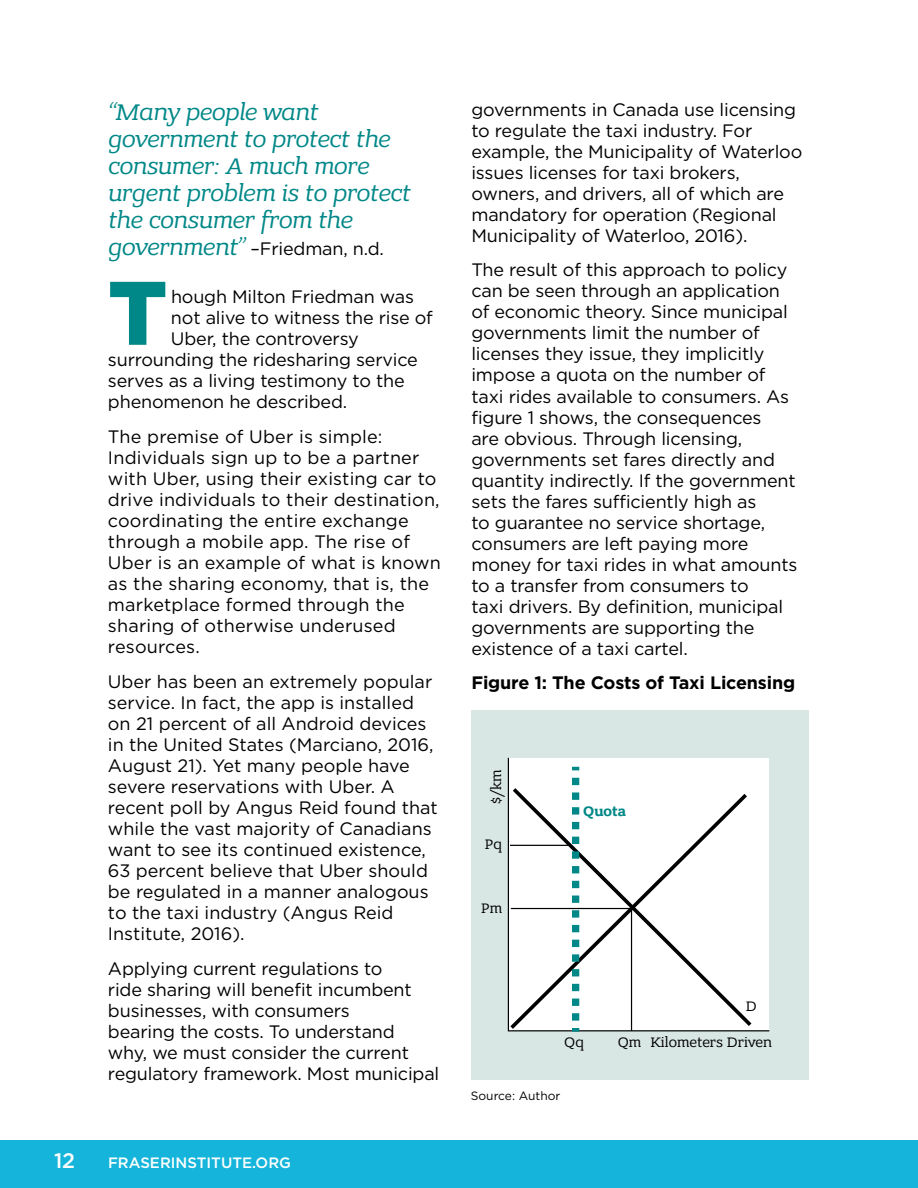
<style>
.page{position:relative;width:918px;height:1188px;background:#fff}
.page>*{position:absolute;margin:0;border:0;box-sizing:border-box;transform-origin:0 0}
.t1{font:900 90px "Gotham";color:#008787}
.t2{font:italic 24px/27px "Bandera Pro";letter-spacing:-.01em;color:#008787}
.t3{font:500 21px "Gotham";color:#fff}
.t4{font:18px/21px "Gotham";letter-spacing:-.01em;color:#000}
.t5{font:18px/21px "Gotham";letter-spacing:.01em;color:#000}
.t6{font:700 18px "Gotham";letter-spacing:-.01em;color:#000}
.t7{font:500 15px "Gotham";color:#fff}
.t8{font:14.55px "Bandera Pro";color:#000}
.t9{font:700 14.55px "Bandera Pro";color:#008787}
.t10{font:12px "Gotham";color:#000}
.s1{font-family:"Bandera Pro";font-style:italic;font-size:24px;color:#008787}
</style>
<div class="page">
<div style="left:0;top:1140px;width:918px;height:48px;background:#15b5db"></div>
<div style="left:471px;top:711px;width:337px;height:369px;background:#d8e6e4"></div>
<svg style="left:507px;top:757px;width:263px;height:275px;background:#eeefef"></svg>
<div style="left:509px;top:784px;width:246px;height:246px;background:#fff"></div>
<hr style="left:511px;top:908px;width:121px;height:1px;background:#000">
<hr style="left:510px;top:845px;width:61px;height:1px;background:#000">
<svg style="left:572px;top:767px;width:7px;height:3px"></svg>
<svg style="left:572px;top:778px;width:7px;height:254px;background:#75b9b9"></svg>
<hr style="left:631px;top:909px;width:1px;height:122px;background:#000">
<h2 class="t2" style="left:108px;top:98px;width:304px">“Many people want government to protect the consumer: A much more urgent problem is to protect the consumer from the</h2>
<p class="t4" style="left:108px;top:238px;width:278px"><span class="s1">government”</span> –Friedman, n.d.</p>
<h1 class="t1" style="left:108px;top:251px;width:61px">T</h1>
<p class="t4" style="left:171px;top:286px;width:245px">hough Milton Friedman was</p>
<p class="t4" style="left:171px;top:307px;width:263px">not alive to witness the rise of</p>
<p class="t4" style="left:171px;top:328px;width:189px">Uber, the controversy</p>
<p class="t4" style="left:108px;top:349px;width:311px">surrounding the ridesharing service</p>
<p class="t4" style="left:108px;top:370px;width:298px">serves as a living testimony to the</p>
<p class="t4" style="left:108px;top:391px;width:241px">phenomenon he described.</p>
<p class="t5" style="left:108px;top:425px;width:334px">The premise of Uber is simple:<br>Individuals sign up to be a partner with Uber, using their existing car to drive individuals to their destination, coordinating the entire exchange through a mobile app. The rise of<br>Uber is an example of what is known as the sharing economy, that is, the marketplace formed through the sharing of otherwise underused resources.</p>
<p class="t4" style="left:108px;top:670px;width:331px">Uber has been an extremely popular service. In fact, the app is installed on 21 percent of all Android devices in the United States (Marciano, 2016, August 21). Yet many people have severe reservations with Uber. A recent poll by Angus Reid found that while the vast majority of Canadians want to see its continued existence, 63 percent believe that Uber should be regulated in a manner analogous to the taxi industry (Angus Reid Institute, 2016).</p>
<p class="t4" style="left:108px;top:957px;width:333px">Applying current regulations to<br>ride sharing will benefit incumbent businesses, with consumers<br>bearing the costs. To understand<br>why, we must consider the current regulatory framework. Most municipal</p>
<p class="t3" style="left:54px;top:1147px;width:23px">12</p>
<p class="t7" style="left:108px;top:1153px;width:184px">FRASERINSTITUTE.ORG</p>
<p class="t4" style="left:471px;top:98px;width:332px">governments in Canada use licensing to regulate the taxi industry. For example, the Municipality of Waterloo issues licenses for taxi brokers, owners, and drivers, all of which are mandatory for operation (Regional Municipality of Waterloo, 2016).</p>
<p class="t4" style="left:471px;top:259px;width:328px">The result of this approach to policy can be seen through an application of economic theory. Since municipal governments limit the number of licenses they issue, they implicitly impose a quota on the number of taxi rides available to consumers. As figure 1 shows, the consequences<br>are obvious. Through licensing, governments set fares directly and quantity indirectly. If the government sets the fares sufficiently high as<br>to guarantee no service shortage, consumers are left paying more money for taxi rides in what amounts to a transfer from consumers to<br>taxi drivers. By definition, municipal governments are supporting the existence of a taxi cartel.</p>
<p class="t6" style="left:471px;top:671px;width:325px">Figure 1: The Costs of Taxi Licensing</p>
<p class="t8" style="left:487px;top:804px;width:36px;rotate:-90deg">$/km</p>
<p class="t8" style="left:485px;top:836px;width:19px">Pq</p>
<p class="t8" style="left:481px;top:899px;width:22px">Pm</p>
<p class="t9" style="left:583px;top:802px;width:44px">Quota</p>
<p class="t8" style="left:746px;top:998px;width:12px">D</p>
<p class="t8" style="left:564px;top:1033px;width:21px">Qq</p>
<p class="t8" style="left:618px;top:1033px;width:156px">Qm Kilometers Driven</p>
<p class="t10" style="left:471px;top:1088px;width:91px">Source: Author</p>
</div>
